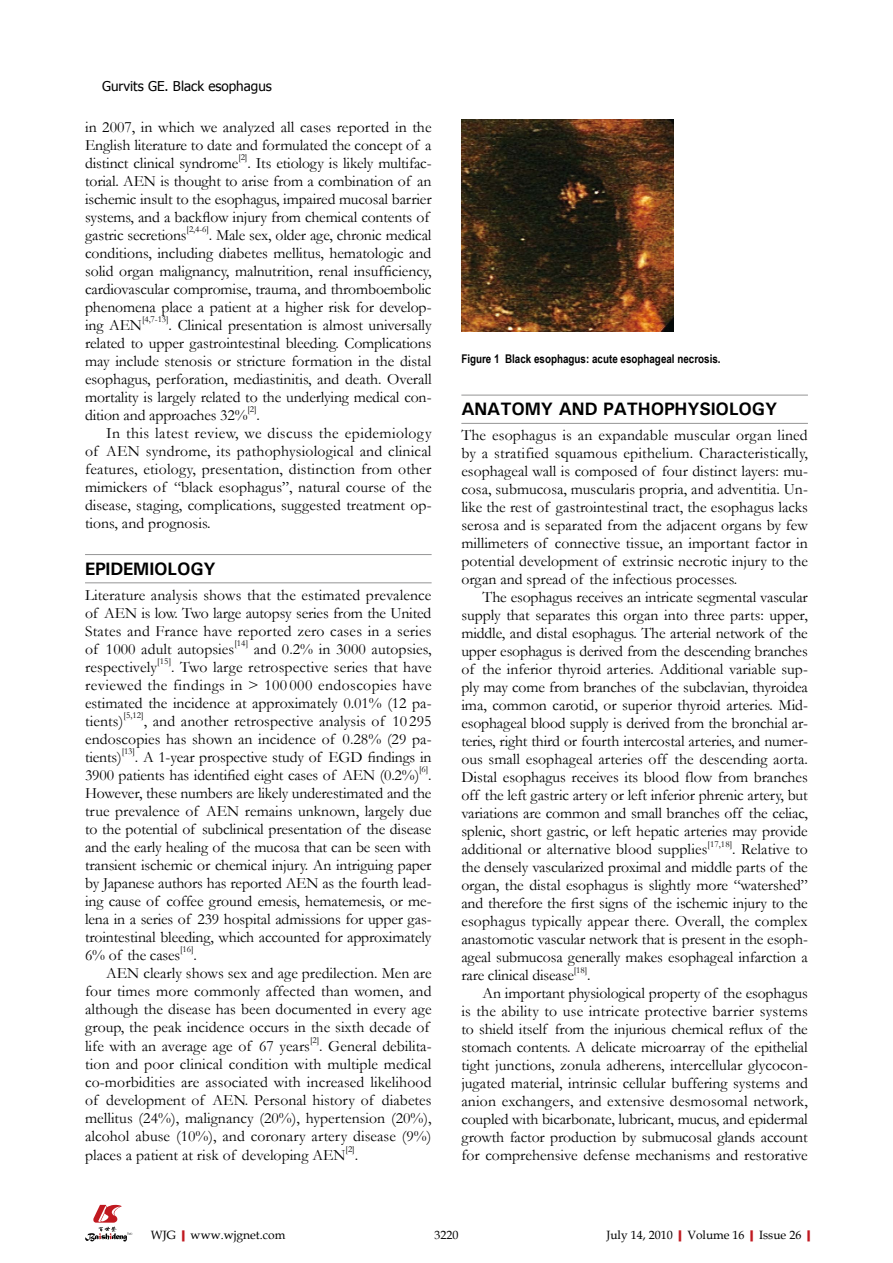
<style>
.page{position:relative;width:893px;height:1263px;background:#fff}
.page>*{position:absolute;margin:0;border:0;box-sizing:border-box;transform-origin:0 0}
.t1{font:700 18px "Univers";letter-spacing:-.01em;color:#000}
.t2{font:15.75px/18px "Garamond";color:#000;text-align:justify}
.t3{font:15.75px "Garamond";letter-spacing:.025em;color:#000}
.t4{font:13.5px "Tahoma";color:#000}
.t5{font:12px "Book Antiqua";color:#000}
.t6{font:700 12px "Arial Narrow";color:#000}
.t7{font:9.15px "Garamond";letter-spacing:.005em;color:#000}
.s1{font-weight:700;color:#c01920}
</style>
<div class="page">
<svg style="left:85px;top:1205px;width:48px;height:36px"></svg>
<img style="left:461px;top:119px;width:212px;height:212px">
<hr style="left:461px;top:395px;width:347px;height:1px;background:#949495">
<hr style="left:461px;top:423px;width:347px;height:1px;background:#949495">
<hr style="left:85px;top:554px;width:347px;height:1px;background:#949495">
<hr style="left:85px;top:583px;width:347px;height:1px;background:#949495">
<p class="t4" style="left:102px;top:77px;width:171px">Gurvits GE. Black esophagus</p>
<p class="t2" style="left:85px;top:118px;width:348px">in 2007, in which we analyzed all cases reported in the English literature to date and formulated the concept of a distinct clinical syndrome</p>
<p class="t7" style="left:238px;top:151px;width:11px">[2]</p>
<p class="t2" style="left:85px;top:154px;width:348px;text-align:left;text-indent:162px">. Its etiology is likely multifac&shy;torial. AEN is thought to arise from a combination of an ischemic insult to the esophagus, impaired mucosal barrier systems, and a backflow injury from chemical contents of gastric secretions</p>
<p class="t7" style="left:187px;top:223px;width:24px">[2,4-6]</p>
<p class="t2" style="left:85px;top:226px;width:348px;text-indent:124px">. Male sex, older age, chronic medical conditions, including diabetes mellitus, hematologic and solid organ malignancy, malnutrition, renal insufficiency, cardiovascular compromise, trauma, and thromboembolic phenomena place a patient at a higher risk for develop&shy;ing AEN</p>
<p class="t7" style="left:142px;top:313px;width:28px">[4,7-13]</p>
<p class="t2" style="left:85px;top:316px;width:348px;text-indent:84px">. Clinical presentation is almost universally related to upper gastrointestinal bleeding. Complications may include stenosis or stricture formation in the distal esophagus, perforation, mediastinitis, and death. Overall mortality is largely related to the underlying medical con&shy;dition and approaches 32%</p>
<p class="t7" style="left:248px;top:403px;width:11px">[2]</p>
<p class="t2" style="left:257px;top:406px;width:5px">.</p>
<p class="t3" style="left:106px;top:422px;width:327px">In this latest review, we discuss the epidemiology</p>
<p class="t2" style="left:85px;top:442px;width:348px">of AEN syndrome, its pathophysiological and clinical</p>
<p class="t2" style="left:85px;top:460px;width:348px">features, etiology, presentation, distinction from other</p>
<p class="t2" style="left:85px;top:478px;width:348px">mimickers of “black esophagus”, natural course of the</p>
<p class="t2" style="left:85px;top:496px;width:348px">disease, staging, complications, suggested treatment op-</p>
<p class="t2" style="left:85px;top:514px;width:127px">tions, and prognosis.</p>
<p class="t1" style="left:85px;top:558px;width:132px">EPIDEMIOLOGY</p>
<p class="t2" style="left:85px;top:586px;width:348px">Literature analysis shows that the estimated prevalence of AEN is low. Two large autopsy series from the United States and France have reported zero cases in a series of 1000 adult autopsies</p>
<p class="t7" style="left:234px;top:637px;width:15px">[14]</p>
<p class="t2" style="left:254px;top:640px;width:179px">and 0.2% in 3000 autopsies,</p>
<p class="t2" style="left:85px;top:658px;width:74px">respectively</p>
<p class="t7" style="left:157px;top:655px;width:15px">[15]</p>
<p class="t2" style="left:85px;top:658px;width:348px;text-indent:86px">. Two large retrospective series that have reviewed the findings in &gt; 100 000 endoscopies have estimated the incidence at approximately 0.01% (12 pa&shy;tients)</p>
<p class="t7" style="left:123px;top:709px;width:22px">[5,12]</p>
<p class="t2" style="left:85px;top:712px;width:348px;text-indent:59px">, and another retrospective analysis of 10 295 endoscopies has shown an incidence of 0.28% (29 pa&shy;tients)</p>
<p class="t7" style="left:122px;top:745px;width:15px">[13]</p>
<p class="t2" style="left:85px;top:748px;width:348px;text-indent:50px">. A 1-year prospective study of EGD findings in<br>3900 patients has identified eight cases of AEN (0.2%)</p>
<p class="t7" style="left:419px;top:763px;width:11px">[6]</p>
<p class="t2" style="left:85px;top:766px;width:348px;text-indent:343px">.<br>However, these numbers are likely underestimated and the true prevalence of AEN remains unknown, largely due to the potential of subclinical presentation of the disease and the early healing of the mucosa that can be seen with transient ischemic or chemical injury. An intriguing paper by Japanese authors has reported AEN as the fourth lead&shy;ing cause of coffee ground emesis, hematemesis, or me&shy;lena in a series of 239 hospital admissions for upper gas&shy;trointestinal bleeding, which accounted for approximately 6% of the cases</p>
<p class="t7" style="left:180px;top:943px;width:15px">[16]</p>
<p class="t2" style="left:193px;top:946px;width:5px">.</p>
<p class="t2" style="left:106px;top:964px;width:327px">AEN clearly shows sex and age predilection. Men are</p>
<p class="t2" style="left:85px;top:982px;width:348px">four times more commonly affected than women, and</p>
<p class="t2" style="left:85px;top:1000px;width:348px">although the disease has been documented in every age</p>
<p class="t2" style="left:85px;top:1018px;width:346px">group, the peak incidence occurs in the sixth decade of</p>
<p class="t2" style="left:85px;top:1036px;width:226px">life with an average age of 67 years</p>
<p class="t7" style="left:310px;top:1034px;width:11px">[2]</p>
<p class="t2" style="left:85px;top:1036px;width:348px;text-indent:234px">. General debilita&shy;tion and poor clinical condition with multiple medical co-morbidities are associated with increased likelihood of development of AEN. Personal history of diabetes mellitus (24%), malignancy (20%), hypertension (20%), alcohol abuse (10%), and coronary artery disease (9%) places a patient at risk of developing AEN</p>
<p class="t7" style="left:345px;top:1143px;width:11px">[2]</p>
<p class="t2" style="left:355px;top:1145px;width:5px">.</p>
<p class="t6" style="left:461px;top:350px;width:261px">Figure 1 Black esophagus: acute esophageal necrosis.</p>
<p class="t1" style="left:461px;top:398px;width:317px">ANATOMY AND PATHOPHYSIOLOGY</p>
<p class="t2" style="left:461px;top:426px;width:348px">The esophagus is an expandable muscular organ lined by a stratified squamous epithelium. Characteristically, esophageal wall is composed of four distinct layers: mu&shy;cosa, submucosa, muscularis propria, and adventitia. Un&shy;like the rest of gastrointestinal tract, the esophagus lacks serosa and is separated from the adjacent organs by few millimeters of connective tissue, an important factor in potential development of extrinsic necrotic injury to the organ and spread of the infectious processes.</p>
<p class="t2" style="left:461px;top:588px;width:348px;text-indent:21px">The esophagus receives an intricate segmental vascular supply that separates this organ into three parts: upper, middle, and distal esophagus. The arterial network of the upper esophagus is derived from the descending branches of the inferior thyroid arteries. Additional variable sup&shy;ply may come from branches of the subclavian, thyroidea ima, common carotid, or superior thyroid arteries. Mid&shy;esophageal blood supply is derived from the bronchial ar&shy;teries, right third or fourth intercostal arteries, and numer&shy;ous small esophageal arteries off the descending aorta.<br>Distal esophagus receives its blood flow from branches off the left gastric artery or left inferior phrenic artery, but variations are common and small branches off the celiac, splenic, short gastric, or left hepatic arteries may provide additional or alternative blood supplies</p>
<p class="t7" style="left:708px;top:837px;width:26px">[17,18]</p>
<p class="t2" style="left:461px;top:840px;width:348px;text-indent:271px">. Relative to the densely vascularized proximal and middle parts of the organ, the distal esophagus is slightly more “watershed” and therefore the first signs of the ischemic injury to the esophagus typically appear there. Overall, the complex anastomotic vascular network that is present in the esoph&shy;ageal submucosa generally makes esophageal infarction a rare clinical disease</p>
<p class="t7" style="left:574px;top:963px;width:15px">[18]</p>
<p class="t2" style="left:587px;top:966px;width:5px">.</p>
<p class="t2" style="left:483px;top:984px;width:327px">An important physiological property of the esophagus</p>
<p class="t2" style="left:461px;top:1002px;width:348px">is the ability to use intricate protective barrier systems</p>
<p class="t2" style="left:461px;top:1020px;width:348px">to shield itself from the injurious chemical reflux of the</p>
<p class="t2" style="left:461px;top:1038px;width:348px">stomach contents. A delicate microarray of the epithelial</p>
<p class="t2" style="left:461px;top:1056px;width:348px">tight junctions, zonula adherens, intercellular glycocon-</p>
<p class="t2" style="left:461px;top:1074px;width:348px">jugated material, intrinsic cellular buffering systems and</p>
<p class="t2" style="left:461px;top:1092px;width:348px">anion exchangers, and extensive desmosomal network,</p>
<p class="t2" style="left:461px;top:1110px;width:348px">coupled with bicarbonate, lubricant, mucus, and epidermal</p>
<p class="t2" style="left:461px;top:1128px;width:348px">growth factor production by submucosal glands account</p>
<p class="t2" style="left:461px;top:1146px;width:348px">for comprehensive defense mechanisms and restorative</p>
<p class="t5" style="left:151px;top:1226px;width:136px">WJG<span class="s1">|</span>www.wjgnet.com</p>
<p class="t5" style="left:434px;top:1226px;width:25px">3220</p>
<p class="t5" style="left:606px;top:1226px;width:211px">July 14, 2010<span class="s1">|</span>Volume 16<span class="s1">|</span>Issue 26<span class="s1">|</span></p>
</div>
